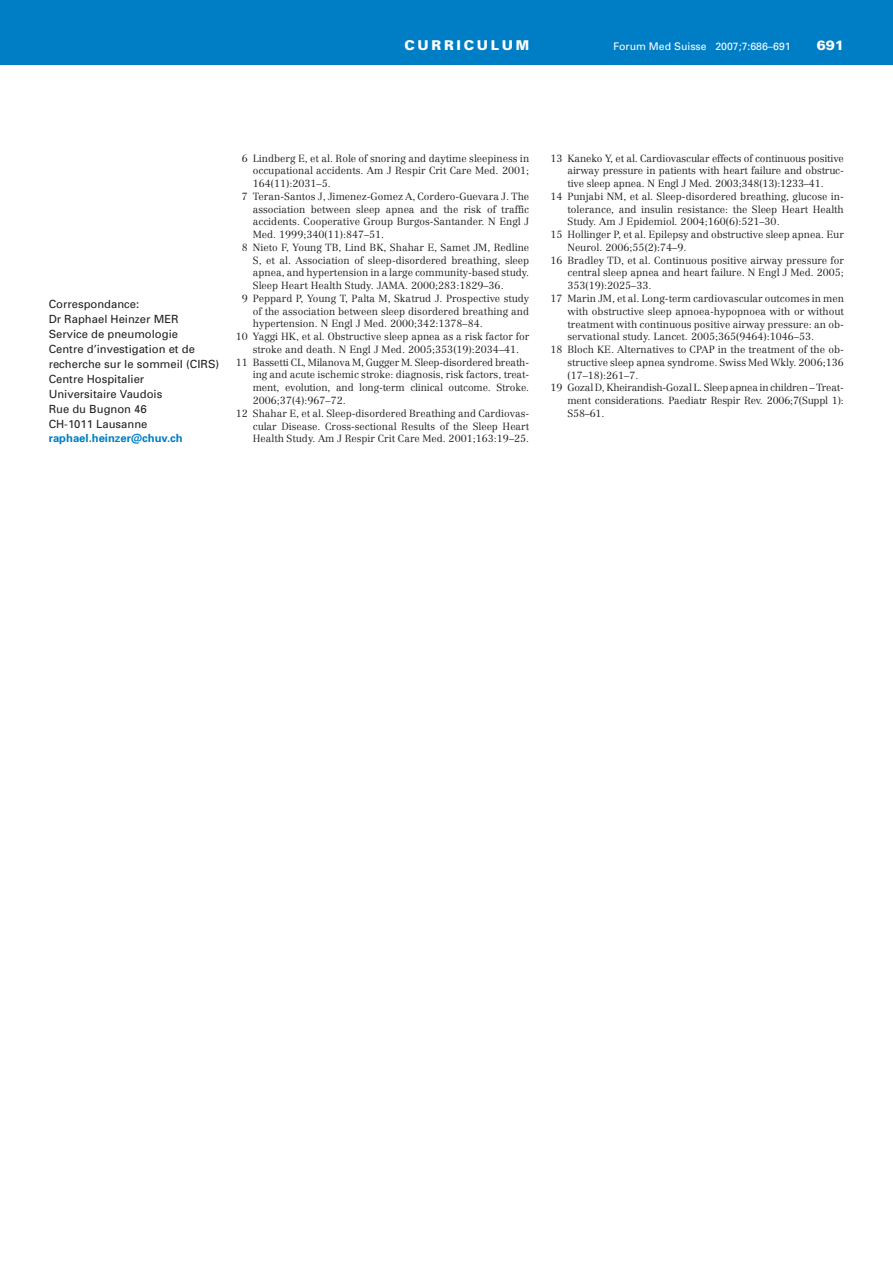
<style>
.page{position:relative;width:893px;height:1263px;background:#fff}
.page>*{position:absolute;margin:0;border:0;box-sizing:border-box;transform-origin:0 0}
.t1{font:900 13.5px "Univers";letter-spacing:.2em;color:#fff}
.t2{font:11.25px/14.9px "Univers";color:#231f20}
.t3{font:700 11.25px "Univers";color:#007ec5}
.t4{font:10.5px "Univers";color:#fff}
.t5{font:300 10.2px "Centennial";color:#231f20}
.t6{font:300 10.2px "Centennial";letter-spacing:-.02em;color:#231f20}
</style>
<div class="page">
<div style="left:0;top:0;width:893px;height:64px;background:#007ec5"></div>
<h1 class="t1" style="left:404px;top:40px;width:126px">CURRICULUM</h1>
<p class="t4" style="left:613px;top:42px;width:179px">Forum Med Suisse 2007;7:686–691</p>
<h1 class="t1" style="left:817px;top:40px;width:29px">691</h1>
<p class="t2" style="left:49px;top:298px;width:172px">Correspondance:<br>Dr Raphael Heinzer MER<br>Service de pneumologie<br>Centre d’investigation et de recherche sur le sommeil (CIRS)<br>Centre Hospitalier<br>Universitaire Vaudois<br>Rue du Bugnon 46<br>CH-1011 Lausanne</p>
<p class="t3" style="left:49px;top:434px;width:136px">raphael.heinzer@chuv.ch</p>
<p class="t5" style="left:242px;top:154px;width:289px">6 Lindberg E, et al. Role of snoring and daytime sleepiness in</p>
<p class="t5" style="left:253px;top:167px;width:278px">occupational accidents. Am J Respir Crit Care Med. 2001;</p>
<p class="t5" style="left:253px;top:179px;width:79px">164(11):2031–5.</p>
<p class="t5" style="left:242px;top:192px;width:289px">7 Teran-Santos J, Jimenez-Gomez A, Cordero-Guevara J. The</p>
<p class="t5" style="left:253px;top:205px;width:278px">association between sleep apnea and the risk of traffic</p>
<p class="t5" style="left:253px;top:218px;width:278px">accidents. Cooperative Group Burgos-Santander. N Engl J</p>
<p class="t5" style="left:253px;top:230px;width:133px">Med. 1999;340(11):847–51.</p>
<p class="t5" style="left:242px;top:243px;width:289px">8 Nieto F, Young TB, Lind BK, Shahar E, Samet JM, Redline</p>
<p class="t5" style="left:253px;top:256px;width:278px">S, et al. Association of sleep-disordered breathing, sleep</p>
<p class="t5" style="left:253px;top:269px;width:278px">apnea, and hypertension in a large community-based study.</p>
<p class="t5" style="left:253px;top:281px;width:252px">Sleep Heart Health Study. JAMA. 2000;283:1829–36.</p>
<p class="t5" style="left:242px;top:294px;width:289px">9 Peppard P, Young T, Palta M, Skatrud J. Prospective study</p>
<p class="t5" style="left:253px;top:307px;width:278px">of the association between sleep disordered breathing and</p>
<p class="t5" style="left:253px;top:320px;width:231px">hypertension. N Engl J Med. 2000;342:1378–84.</p>
<p class="t5" style="left:236px;top:333px;width:295px">10 Yaggi HK, et al. Obstructive sleep apnea as a risk factor for</p>
<p class="t5" style="left:253px;top:345px;width:268px">stroke and death. N Engl J Med. 2005;353(19):2034–41.</p>
<p class="t5" style="left:236px;top:358px;width:295px">11 Bassetti CL, Milanova M, Gugger M. Sleep-disordered breath-</p>
<p class="t5" style="left:253px;top:371px;width:278px">ing and acute ischemic stroke: diagnosis, risk factors, treat-</p>
<p class="t5" style="left:253px;top:384px;width:278px">ment, evolution, and long-term clinical outcome. Stroke.</p>
<p class="t5" style="left:253px;top:396px;width:95px">2006;37(4):967–72.</p>
<p class="t5" style="left:236px;top:409px;width:295px">12 Shahar E, et al. Sleep-disordered Breathing and Cardiovas-</p>
<p class="t5" style="left:253px;top:422px;width:278px">cular Disease. Cross-sectional Results of the Sleep Heart</p>
<p class="t5" style="left:253px;top:435px;width:278px">Health Study. Am J Respir Crit Care Med. 2001;163:19–25.</p>
<p class="t5" style="left:550px;top:154px;width:295px">13 Kaneko Y, et al. Cardiovascular effects of continuous positive</p>
<p class="t5" style="left:567px;top:167px;width:278px">airway pressure in patients with heart failure and obstruc-</p>
<p class="t5" style="left:567px;top:179px;width:258px">tive sleep apnea. N Engl J Med. 2003;348(13):1233–41.</p>
<p class="t5" style="left:550px;top:192px;width:295px">14 Punjabi NM, et al. Sleep-disordered breathing, glucose in-</p>
<p class="t5" style="left:567px;top:205px;width:278px">tolerance, and insulin resistance: the Sleep Heart Health</p>
<p class="t5" style="left:567px;top:218px;width:214px">Study. Am J Epidemiol. 2004;160(6):521–30.</p>
<p class="t5" style="left:550px;top:231px;width:295px">15 Hollinger P, et al. Epilepsy and obstructive sleep apnea. Eur</p>
<p class="t5" style="left:567px;top:243px;width:120px">Neurol. 2006;55(2):74–9.</p>
<p class="t5" style="left:550px;top:256px;width:295px">16 Bradley TD, et al. Continuous positive airway pressure for</p>
<p class="t5" style="left:567px;top:269px;width:278px">central sleep apnea and heart failure. N Engl J Med. 2005;</p>
<p class="t5" style="left:567px;top:282px;width:85px">353(19):2025–33.</p>
<p class="t5" style="left:550px;top:294px;width:295px">17 Marin JM, et al. Long-term cardiovascular outcomes in men</p>
<p class="t5" style="left:567px;top:307px;width:278px">with obstructive sleep apnoea-hypopnoea with or without</p>
<p class="t5" style="left:567px;top:320px;width:278px">treatment with continuous positive airway pressure: an ob-</p>
<p class="t5" style="left:567px;top:333px;width:248px">servational study. Lancet. 2005;365(9464):1046–53.</p>
<p class="t5" style="left:550px;top:345px;width:295px">18 Bloch KE. Alternatives to CPAP in the treatment of the ob-</p>
<p class="t5" style="left:567px;top:358px;width:278px">structive sleep apnea syndrome. Swiss Med Wkly. 2006;136</p>
<p class="t5" style="left:567px;top:371px;width:72px">(17–18):261–7.</p>
<p class="t6" style="left:550px;top:384px;width:295px">19 Gozal D, Kheirandish-Gozal L. Sleep apnea in children – Treat-</p>
<p class="t6" style="left:567px;top:396px;width:278px">ment considerations. Paediatr Respir Rev. 2006;7(Suppl 1):</p>
<p class="t5" style="left:567px;top:409px;width:39px">S58–61.</p>
</div>
